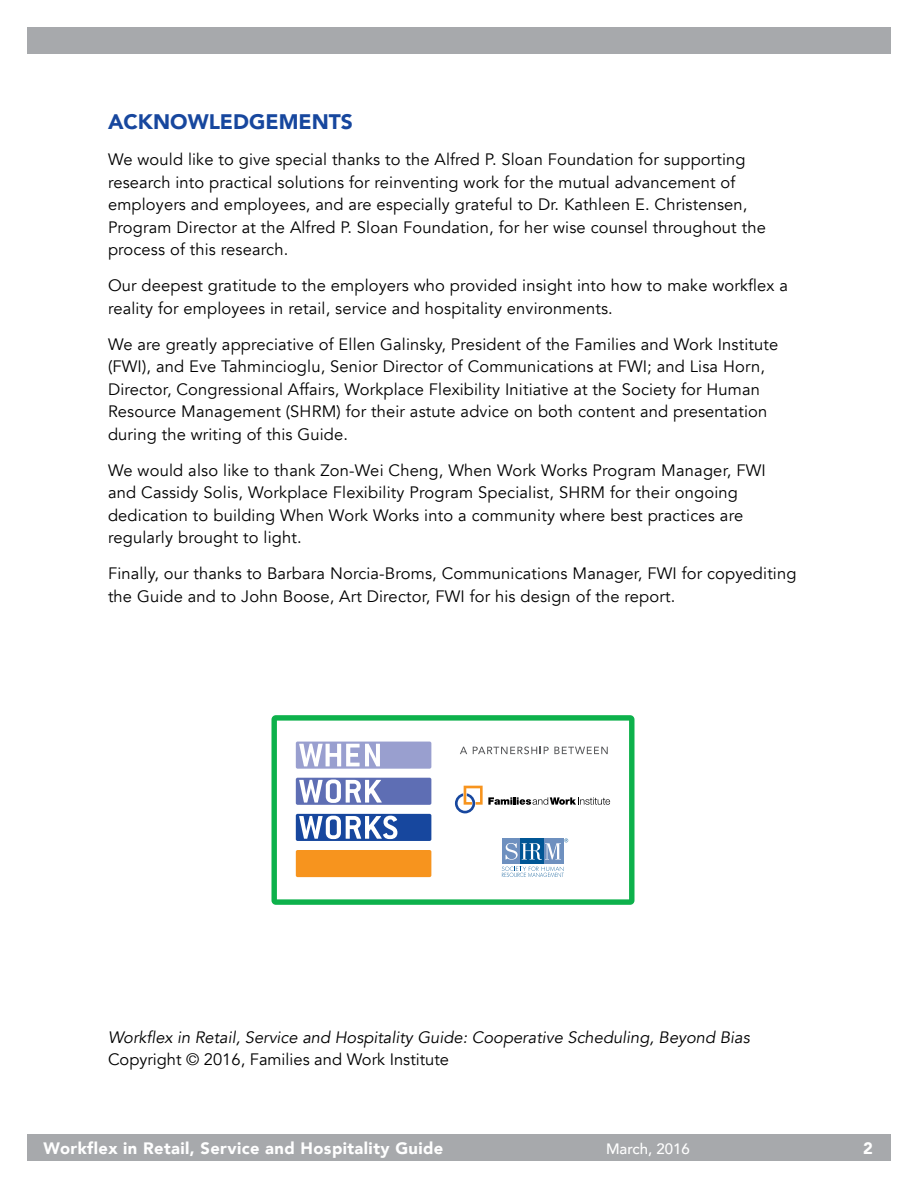
<style>
.page{position:relative;width:918px;height:1188px;background:#fff}
.page>*{position:absolute;margin:0;border:0;box-sizing:border-box;transform-origin:0 0}
.t1{font:900 21px "Avenir";color:#17479e}
.t2{font:16.5px/22.5px "Avenir";letter-spacing:.01em;color:#000}
.t3{font:italic 16.5px "Avenir";color:#000}
.t4{font:900 16.5px "Avenir";letter-spacing:.025em;color:#fff}
.t5{font:500 15px "Avenir";color:#fff}
</style>
<div class="page">
<div style="left:27px;top:1134px;width:864px;height:27px;background:#a7a9ac"></div>
<div style="left:27px;top:27px;width:864px;height:27px;background:#a7a9ac"></div>
<svg style="left:272px;top:715px;width:362px;height:190px"></svg>
<p class="t1" style="left:108px;top:104px;width:246px">ACKNOWLEDGEMENTS</p>
<p class="t2" style="left:108px;top:148px;width:659px">We would like to give special thanks to the Alfred P. Sloan Foundation for supporting research into practical solutions for reinventing work for the mutual advancement of employers and employees, and are especially grateful to Dr. Kathleen E. Christensen, Program Director at the Alfred P. Sloan Foundation, for her wise counsel throughout the process of this research.</p>
<p class="t2" style="left:108px;top:274px;width:682px">Our deepest gratitude to the employers who provided insight into how to make workflex a reality for employees in retail, service and hospitality environments.</p>
<p class="t2" style="left:108px;top:333px;width:672px">We are greatly appreciative of Ellen Galinsky, President of the Families and Work Institute (FWI), and Eve Tahmincioglu, Senior Director of Communications at FWI; and Lisa Horn, Director, Congressional Affairs, Workplace Flexibility Initiative at the Society for Human Resource Management (SHRM) for their astute advice on both content and presentation during the writing of this Guide.</p>
<p class="t2" style="left:108px;top:459px;width:659px">We would also like to thank Zon-Wei Cheng, When Work Works Program Manager, FWI and Cassidy Solis, Workplace Flexibility Program Specialist, SHRM for their ongoing dedication to building When Work Works into a community where best practices are regularly brought to light.</p>
<p class="t2" style="left:108px;top:562px;width:690px">Finally, our thanks to Barbara Norcia-Broms, Communications Manager, FWI for copyediting the Guide and to John Boose, Art Director, FWI for his design of the report.</p>
<p class="t3" style="left:108px;top:1027px;width:643px">Workflex in Retail, Service and Hospitality Guide: Cooperative Scheduling, Beyond Bias</p>
<p class="t2" style="left:108px;top:1048px;width:343px">Copyright © 2016, Families and Work Institute</p>
<p class="t4" style="left:44px;top:1134px;width:401px">Workflex in Retail, Service and Hospitality Guide</p>
<p class="t4" style="left:863px;top:1134px;width:11px">2</p>
<p class="t5" style="left:606px;top:1135px;width:85px">March, 2016</p>
</div>
